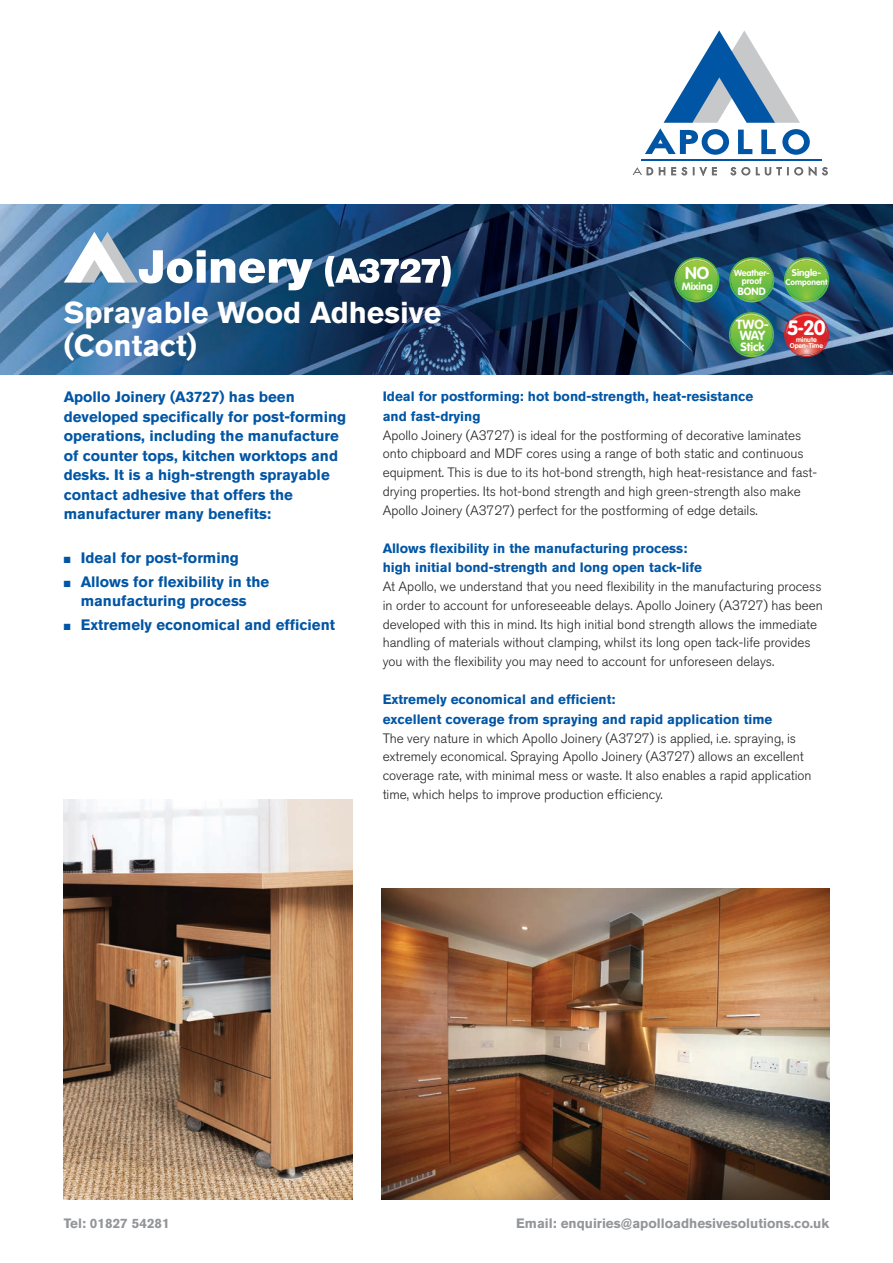
<style>
.page{position:relative;width:893px;height:1263px;background:#fff}
.page>*{position:absolute;margin:0;border:0;box-sizing:border-box;transform-origin:0 0}
.t1{font:700 30px/33px "Akzidenz Grotesk BE";color:#fff}
.t2{font:700 20.55px "VAG Rounded Std";color:#fff}
.t3{font:700 17.1px "VAG Rounded Std";color:#fff}
.t4{font:700 15px/19.5px "Akzidenz Grotesk BE";color:#0155a5}
.t5{font:300 13.5px/18.8px "Akzidenz Grotesk BE";color:#231f20}
.t6{font:700 13.5px/19.5px "Akzidenz Grotesk BE";color:#0155a5}
.t7{font:700 13.5px "Akzidenz Grotesk BE";color:#939598}
.t8{font:700 13.05px/11.4px "VAG Rounded Std";letter-spacing:-.025em;color:#fff}
.t9{font:700 12px "VAG Rounded Std";color:#fff}
.t10{font:700 10.5px "VAG Rounded Std";color:#fff}
.t11{font:700 9.75px "VAG Rounded Std";color:#fff}
.t12{font:700 8.7px/8.2px "VAG Rounded Std";color:#fff;text-align:center}
.t13{font:700 8.25px "VAG Rounded Std";color:#fff}
.t14{font:700 6.9px/6.6px "VAG Rounded Std";color:#fff;text-align:center}
</style>
<div class="page">
<img style="left:0;top:204px;width:893px;height:170px">
<hr style="left:641px;top:159px;width:181px;height:2px;background:#0155a5">
<svg style="left:645px;top:30px;width:165px;height:125px"></svg>
<svg style="left:659px;top:167px;width:6px;height:8px"></svg>
<svg style="left:671px;top:167px;width:5px;height:8px"></svg>
<svg style="left:682px;top:167px;width:5px;height:8px"></svg>
<svg style="left:700px;top:167px;width:17px;height:9px"></svg>
<svg style="left:731px;top:167px;width:19px;height:8px"></svg>
<svg style="left:756px;top:167px;width:32px;height:8px"></svg>
<svg style="left:794px;top:167px;width:9px;height:8px"></svg>
<svg style="left:809px;top:167px;width:7px;height:9px"></svg>
<svg style="left:822px;top:167px;width:5px;height:8px"></svg>
<svg style="left:632px;top:167px;width:21px;height:8px"></svg>
<svg style="left:784px;top:312px;width:45px;height:45px"></svg>
<img style="left:786px;top:334px;width:41px;height:21px">
<img style="left:786px;top:314px;width:41px;height:20px">
<svg style="left:729px;top:257px;width:45px;height:45px"></svg>
<img style="left:731px;top:279px;width:42px;height:21px">
<img style="left:731px;top:259px;width:42px;height:20px">
<svg style="left:729px;top:312px;width:45px;height:45px"></svg>
<img style="left:772px;top:313px;width:1px;height:23px">
<img style="left:730px;top:334px;width:42px;height:21px">
<img style="left:730px;top:313px;width:42px;height:21px">
<svg style="left:674px;top:257px;width:45px;height:45px"></svg>
<img style="left:676px;top:279px;width:42px;height:21px">
<img style="left:676px;top:259px;width:42px;height:20px">
<svg style="left:784px;top:257px;width:45px;height:45px"></svg>
<img style="left:786px;top:279px;width:42px;height:21px">
<img style="left:785px;top:259px;width:43px;height:20px">
<svg style="left:64px;top:232px;width:249px;height:58px"></svg>
<svg style="left:325px;top:256px;width:126px;height:31px"></svg>
<img style="left:64px;top:799px;width:289px;height:400px">
<img style="left:381px;top:889px;width:448px;height:310px">
<p class="t3" style="left:685px;top:263px;width:26px">NO</p>
<p class="t10" style="left:682px;top:280px;width:32px">Mixing</p>
<p class="t11" style="left:792px;top:267px;width:31px">Single-</p>
<p class="t13" style="left:785px;top:277px;width:44px">Component</p>
<p class="t12" style="left:734px;top:269px;width:37px">Weather&shy;proof</p>
<p class="t10" style="left:738px;top:285px;width:29px">BOND</p>
<p class="t8" style="left:736px;top:319px;width:34px">TWO-<br>WAY</p>
<p class="t9" style="left:740px;top:340px;width:26px">Stick</p>
<h1 class="t1" style="left:64px;top:296px;width:379px">Sprayable Wood Adhesive (Contact)</h1>
<p class="t4" style="left:64px;top:387px;width:284px">Apollo Joinery (A3727) has been developed specifically for post-forming operations, including the manufacture of counter tops, kitchen worktops and desks. It is a high-strength sprayable contact adhesive that offers the manufacturer many benefits:</p>
<p class="t4" style="left:64px;top:548px;width:177px">■ Ideal for post-forming</p>
<p class="t4" style="left:64px;top:571px;width:207px;text-align:center">■ Allows for flexibility in the manufacturing process</p>
<p class="t4" style="left:64px;top:615px;width:273px">■ Extremely economical and efficient</p>
<h2 class="t2" style="left:787px;top:316px;width:40px">5-20</h2>
<p class="t14" style="left:790px;top:336px;width:35px">minute<br>Open-Time</p>
<p class="t6" style="left:383px;top:387px;width:372px">Ideal for postforming: hot bond-strength, heat-resistance and fast-drying</p>
<p class="t5" style="left:383px;top:426px;width:436px">Apollo Joinery (A3727) is ideal for the postforming of decorative laminates onto chipboard and MDF cores using a range of both static and continuous equipment. This is due to its hot-bond strength, high heat-resistance and fast&shy;drying properties. Its hot-bond strength and high green-strength also make Apollo Joinery (A3727) perfect for the postforming of edge details.</p>
<p class="t6" style="left:383px;top:538px;width:321px">Allows flexibility in the manufacturing process: high initial bond-strength and long open tack-life</p>
<p class="t5" style="left:383px;top:577px;width:442px">At Apollo, we understand that you need flexibility in the manufacturing process in order to account for unforeseeable delays. Apollo Joinery (A3727) has been developed with this in mind. Its high initial bond strength allows the immediate handling of materials without clamping, whilst its long open tack-life provides you with the flexibility you may need to account for unforeseen delays.</p>
<p class="t6" style="left:383px;top:690px;width:391px">Extremely economical and efficient:<br>excellent coverage from spraying and rapid application time</p>
<p class="t5" style="left:383px;top:729px;width:430px">The very nature in which Apollo Joinery (A3727) is applied, i.e. spraying, is extremely economical. Spraying Apollo Joinery (A3727) allows an excellent coverage rate, with minimal mess or waste. It also enables a rapid application time, which helps to improve production efficiency.</p>
<p class="t7" style="left:64px;top:1216px;width:107px">Tel: 01827 54281</p>
<p class="t7" style="left:516px;top:1216px;width:314px">Email: enquiries@apolloadhesivesolutions.co.uk</p>
</div>
